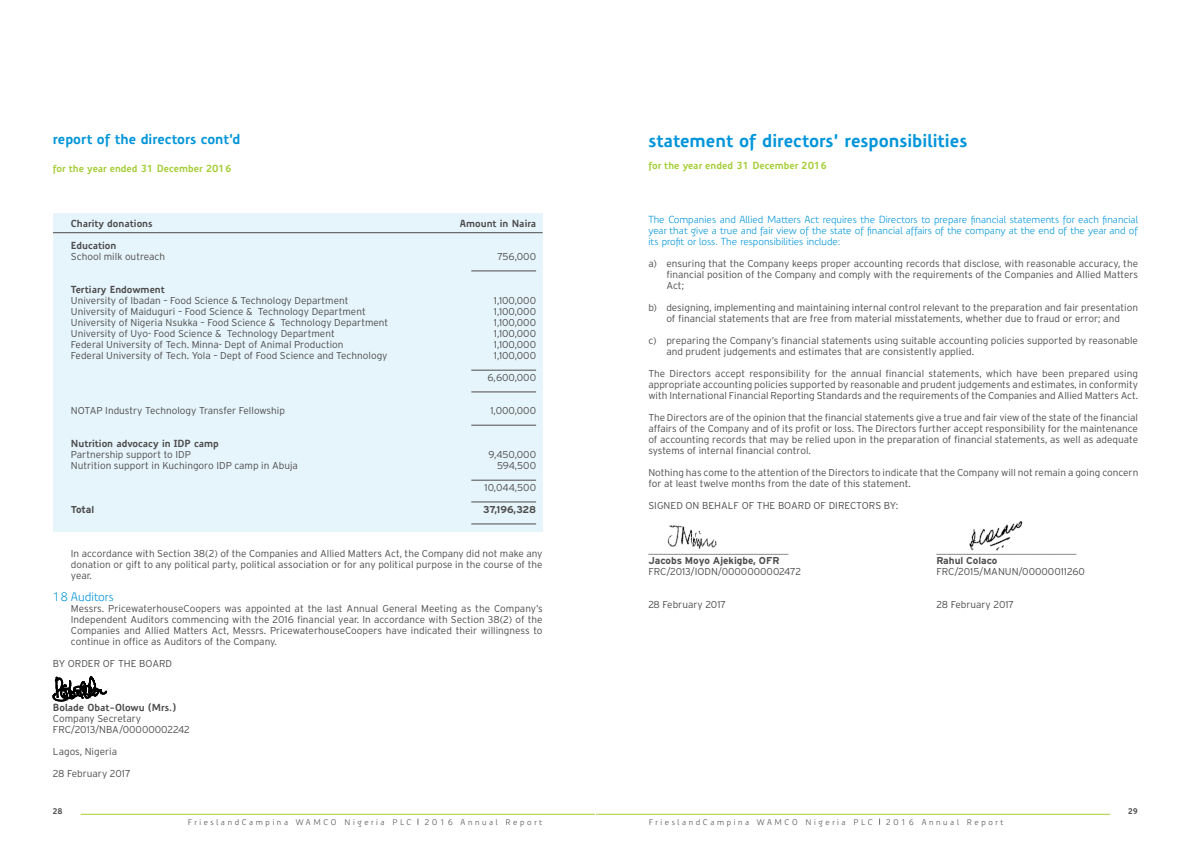
<style>
.page{position:relative;width:1191px;height:842px;background:#fff}
.page>*{position:absolute;margin:0;border:0;box-sizing:border-box;transform-origin:0 0}
.t1{font:700 18px "Precious Sans";color:#0095da}
.t2{font:700 14px "Precious Sans";color:#0095da}
.t3{font:12px "Precious Sans";color:#0095da}
.t4{font:300 10px/11px "Interstate";color:#4d4d4d;text-align:justify}
.t5{font:10px/11px "Precious Sans";color:#0095da;text-align:justify}
.t6{font:700 10px "Precious Sans";color:#4d4d4d}
.t7{font:700 10px "Precious Sans";color:#a6ce39}
.t8{font:700 10px "Interstate";color:#4d4d4d}
.t9{font:8px "Precious Sans";color:#4d4d4d}
.t10{font:700 8px "Precious Sans";color:#4d4d4d}
</style>
<div class="page">
<hr style="left:81px;top:814px;width:514px;height:1px;background:#a6ce39">
<hr style="left:596px;top:814px;width:514px;height:1px;background:#a6ce39">
<div style="left:53px;top:213px;width:489px;height:318px;background:#e6f4fb"></div>
<hr style="left:53px;top:232px;width:489px;height:1px;background:#4d4d4d">
<hr style="left:471px;top:270px;width:65px;height:1px;background:#4d4d4d">
<hr style="left:471px;top:370px;width:65px;height:1px;background:#4d4d4d">
<hr style="left:471px;top:391px;width:65px;height:1px;background:#4d4d4d">
<hr style="left:471px;top:425px;width:65px;height:1px;background:#4d4d4d">
<hr style="left:471px;top:480px;width:65px;height:1px;background:#4d4d4d">
<hr style="left:471px;top:501px;width:65px;height:1px;background:#4d4d4d">
<hr style="left:471px;top:523px;width:65px;height:1px;background:#4d4d4d">
<svg style="left:53px;top:677px;width:54px;height:24px"></svg>
<img style="left:667px;top:525px;width:50px;height:24px">
<img style="left:969px;top:520px;width:54px;height:31px">
<h2 class="t2" style="left:53px;top:130px;width:189px">report of the directors cont’d</h2>
<p class="t7" style="left:53px;top:162px;width:180px">for the year ended 31 December 2016</p>
<p class="t6" style="left:71px;top:217px;width:83px">Charity donations</p>
<p class="t6" style="left:460px;top:217px;width:78px">Amount in Naira</p>
<p class="t6" style="left:71px;top:239px;width:47px">Education</p>
<p class="t4" style="left:71px;top:251px;width:96px">School milk outreach</p>
<p class="t4" style="left:497px;top:251px;width:40px">756,000</p>
<p class="t6" style="left:71px;top:283px;width:95px">Tertiary Endowment</p>
<p class="t4" style="left:71px;top:295px;width:279px">University of Ibadan – Food Science &amp; Technology Department</p>
<p class="t4" style="left:494px;top:295px;width:44px">1,100,000</p>
<p class="t4" style="left:71px;top:306px;width:296px">University of Maiduguri – Food Science &amp; Technology Department</p>
<p class="t4" style="left:494px;top:306px;width:44px">1,100,000</p>
<p class="t4" style="left:71px;top:317px;width:319px">University of Nigeria Nsukka – Food Science &amp; Technology Department</p>
<p class="t4" style="left:494px;top:317px;width:44px">1,100,000</p>
<p class="t4" style="left:71px;top:328px;width:265px">University of Uyo- Food Science &amp; Technology Department</p>
<p class="t4" style="left:494px;top:328px;width:44px">1,100,000</p>
<p class="t4" style="left:71px;top:339px;width:274px">Federal University of Tech. Minna- Dept of Animal Production</p>
<p class="t4" style="left:494px;top:339px;width:44px">1,100,000</p>
<p class="t4" style="left:71px;top:350px;width:318px">Federal University of Tech. Yola – Dept of Food Science and Technology</p>
<p class="t4" style="left:494px;top:350px;width:44px">1,100,000</p>
<p class="t4" style="left:487px;top:372px;width:50px">6,600,000</p>
<p class="t4" style="left:71px;top:405px;width:216px">NOTAP Industry Technology Transfer Fellowship</p>
<p class="t4" style="left:490px;top:405px;width:47px">1,000,000</p>
<p class="t6" style="left:71px;top:437px;width:149px">Nutrition advocacy in IDP camp</p>
<p class="t4" style="left:71px;top:449px;width:122px">Partnership support to IDP</p>
<p class="t4" style="left:488px;top:449px;width:49px">9,450,000</p>
<p class="t4" style="left:71px;top:460px;width:229px">Nutrition support in Kuchingoro IDP camp in Abuja</p>
<p class="t4" style="left:497px;top:460px;width:41px">594,500</p>
<p class="t4" style="left:484px;top:482px;width:53px">10,044,500</p>
<p class="t8" style="left:71px;top:504px;width:25px">Total</p>
<p class="t8" style="left:483px;top:504px;width:54px">37,196,328</p>
<p class="t4" style="left:71px;top:548px;width:473px">In accordance with Section 38(2) of the Companies and Allied Matters Act, the Company did not make any donation or gift to any political party, political association or for any political purpose in the course of the year.</p>
<p class="t3" style="left:53px;top:589px;width:62px">18 Auditors</p>
<p class="t4" style="left:71px;top:603px;width:473px">Messrs. PricewaterhouseCoopers was appointed at the last Annual General Meeting as the Company’s Independent Auditors commencing with the 2016 financial year. In accordance with Section 38(2) of the Companies and Allied Matters Act, Messrs. PricewaterhouseCoopers have indicated their willingness to continue in office as Auditors of the Company.</p>
<p class="t4" style="left:53px;top:658px;width:121px">BY ORDER OF THE BOARD</p>
<p class="t6" style="left:53px;top:701px;width:125px">Bolade Obat-Olowu (Mrs.)</p>
<p class="t4" style="left:53px;top:713px;width:138px">Company Secretary<br>FRC/2013/NBA/00000002242</p>
<p class="t4" style="left:53px;top:746px;width:66px">Lagos, Nigeria</p>
<p class="t4" style="left:53px;top:768px;width:79px">28 February 2017</p>
<h1 class="t1" style="left:648px;top:129px;width:320px">statement of directors’ responsibilities</h1>
<p class="t7" style="left:648px;top:159px;width:180px">for the year ended 31 December 2016</p>
<p class="t5" style="left:648px;top:214px;width:491px">The Companies and Allied Matters Act requires the Directors to prepare financial statements for each financial year that give a true and fair view of the state of financial affairs of the company at the end of the year and of its profit or loss. The responsibilities include:</p>
<p class="t4" style="left:666px;top:258px;width:473px;text-indent:-18px">a) ensuring that the Company keeps proper accounting records that disclose, with reasonable accuracy, the financial position of the Company and comply with the requirements of the Companies and Allied Matters Act;</p>
<p class="t4" style="left:648px;top:302px;width:491px;text-align:center">b) designing, implementing and maintaining internal control relevant to the preparation and fair presentation of financial statements that are free from material misstatements, whether due to fraud or error; and</p>
<p class="t4" style="left:666px;top:335px;width:473px;text-indent:-18px">c) preparing the Company’s financial statements using suitable accounting policies supported by reasonable and prudent judgements and estimates that are consistently applied.</p>
<p class="t4" style="left:648px;top:368px;width:491px">The Directors accept responsibility for the annual financial statements, which have been prepared using appropriate accounting policies supported by reasonable and prudent judgements and estimates, in conformity with International Financial Reporting Standards and the requirements of the Companies and Allied Matters Act.</p>
<p class="t4" style="left:648px;top:412px;width:491px">The Directors are of the opinion that the financial statements give a true and fair view of the state of the financial affairs of the Company and of its profit or loss. The Directors further accept responsibility for the maintenance of accounting records that may be relied upon in the preparation of financial statements, as well as adequate systems of internal financial control.</p>
<p class="t4" style="left:648px;top:467px;width:491px">Nothing has come to the attention of the Directors to indicate that the Company will not remain a going concern for at least twelve months from the date of this statement.</p>
<p class="t4" style="left:648px;top:500px;width:251px">SIGNED ON BEHALF OF THE BOARD OF DIRECTORS BY:</p>
<p class="t4" style="left:648px;top:544px;width:141px">____________________________</p>
<p class="t4" style="left:936px;top:544px;width:141px">____________________________</p>
<p class="t8" style="left:648px;top:554px;width:133px">Jacobs Moyo Ajekigbe, OFR</p>
<p class="t8" style="left:936px;top:554px;width:63px">Rahul Colaco</p>
<p class="t4" style="left:648px;top:566px;width:154px">FRC/2013/IODN/0000000002472</p>
<p class="t4" style="left:936px;top:566px;width:150px">FRC/2015/MANUN/00000011260</p>
<p class="t4" style="left:648px;top:599px;width:79px">28 February 2017</p>
<p class="t4" style="left:936px;top:599px;width:79px">28 February 2017</p>
<p class="t10" style="left:52px;top:806px;width:12px">28</p>
<p class="t10" style="left:1127px;top:806px;width:12px">29</p>
<p class="t9" style="left:188px;top:816px;width:225px">F r i e s l a n d C a m p i n a W A M C O N i g e r i a P L C</p>
<p class="t9" style="left:424px;top:816px;width:119px">2 0 1 6 A n n u a l R e p o r t</p>
<p class="t9" style="left:649px;top:816px;width:225px">F r i e s l a n d C a m p i n a W A M C O N i g e r i a P L C</p>
<p class="t9" style="left:885px;top:816px;width:119px">2 0 1 6 A n n u a l R e p o r t</p>
</div>
